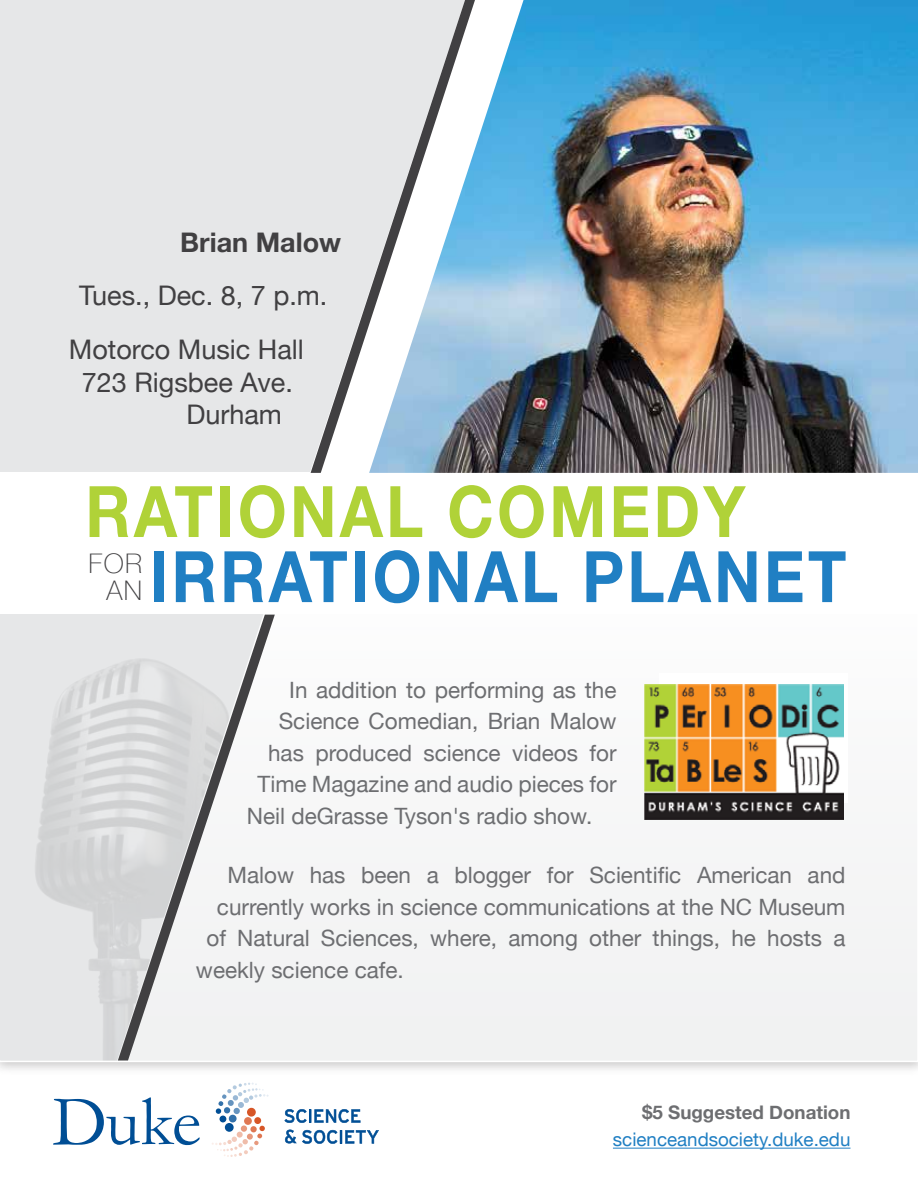
<style>
.page{position:relative;width:918px;height:1188px;background:#fff}
.page>*{position:absolute;margin:0;border:0;box-sizing:border-box;transform-origin:0 0}
.t1{font:700 71.1px "Helvetica Neue";letter-spacing:.05em;color:#207fc3;scale:.89 1}
.t2{font:700 71.1px "Helvetica Neue";letter-spacing:.05em;color:#b0d238;scale:.89 1}
.t3{font:27px/54.2px "Helvetica Neue";color:#414042}
.t4{font:700 27px "Helvetica Neue";color:#414042}
.t5{font:100 27px/27px "Helvetica Neue";color:#414042;text-align:right}
.t6{font:22.5px "Helvetica Neue";color:#6d6e71}
.t7{font:18.75px "Helvetica Neue";color:#207fc3}
.t8{font:700 18.75px "Helvetica Neue";color:#6d6e71}
</style>
<div class="page">
<div style="left:0;top:0;width:918px;height:1061px;background:#f5f6f6"></div>
<div style="left:0;top:0;width:311px;height:628px;background:#e6e7e8"></div>
<div style="left:0;top:473px;width:918px;height:141px;background:#fff"></div>
<svg style="left:212px;top:1083px;width:57px;height:74px"></svg>
<svg style="left:284px;top:1109px;width:76px;height:14px"></svg>
<svg style="left:285px;top:1130px;width:94px;height:14px"></svg>
<svg style="left:53px;top:1097px;width:147px;height:48px"></svg>
<hr style="left:613px;top:1148px;width:237px;height:1px;background:#207fc3">
<img style="left:475px;top:0;width:443px;height:473px">
<img style="left:0;top:628px;width:128px;height:433px">
<svg style="left:118px;top:576px;width:169px;height:484px"></svg>
<svg style="left:311px;top:0;width:164px;height:473px;fill:#e6e7e8"></svg>
<div style="left:659px;top:673px;width:189px;height:130px;background:#fff"></div>
<img style="left:644px;top:685px;width:200px;height:134px">
<p class="t4" style="left:180px;top:222px;width:162px">Brian Malow</p>
<p class="t3" style="left:69px;top:270px;width:260px;text-indent:10px">Tues., Dec. 8, 7 p.m.<br>Motorco Music Hall</p>
<p class="t3" style="left:186px;top:367px;width:108px;line-height:32.4px;text-indent:-105px">723 Rigsbee Ave.<br>Durham</p>
<h1 class="t2" style="left:85px;top:456px;width:743px">RATIONAL COMEDY</h1>
<h1 class="t1" style="left:150px;top:521px;width:784px">IRRATIONAL PLANET</h1>
<p class="t5" style="left:89px;top:549px;width:55px">FOR<br>AN</p>
<p class="t6" style="left:289px;top:673px;width:329px">In addition to performing as the</p>
<p class="t6" style="left:279px;top:705px;width:339px">Science Comedian, Brian Malow</p>
<p class="t6" style="left:268px;top:736px;width:350px">has produced science videos for</p>
<p class="t6" style="left:257px;top:768px;width:361px">Time Magazine and audio pieces for</p>
<p class="t6" style="left:247px;top:799px;width:347px">Neil deGrasse Tyson's radio show.</p>
<p class="t6" style="left:227px;top:859px;width:620px">Malow has been a blogger for Scientific American and</p>
<p class="t6" style="left:217px;top:890px;width:630px">currently works in science communications at the NC Museum</p>
<p class="t6" style="left:206px;top:922px;width:641px">of Natural Sciences, where, among other things, he hosts a</p>
<p class="t6" style="left:196px;top:953px;width:209px">weekly science cafe.</p>
<p class="t8" style="left:642px;top:1098px;width:210px">$5 Suggested Donation</p>
<p class="t7" style="left:613px;top:1126px;width:239px">scienceandsociety.duke.edu</p>
</div>
